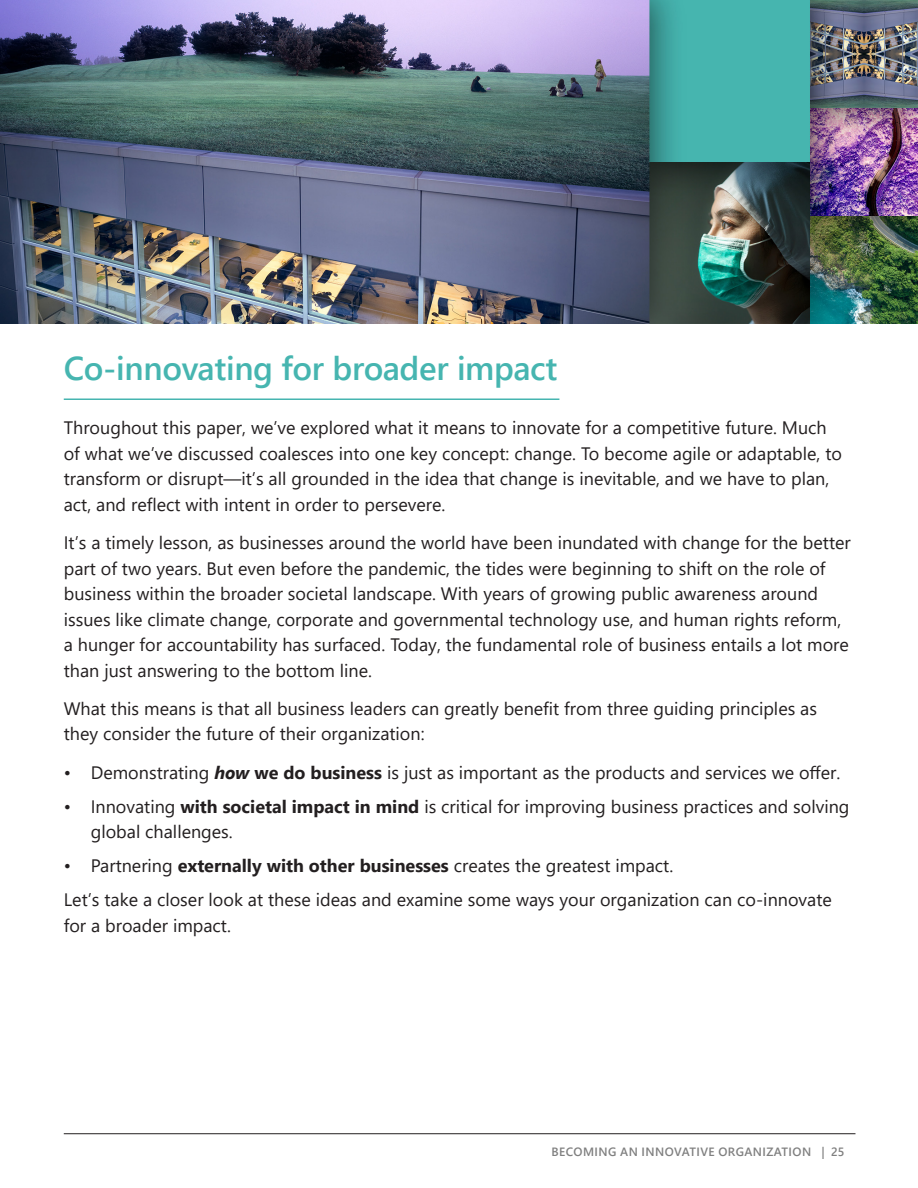
<style>
.page{position:relative;width:918px;height:1188px;background:#fff}
.page>*{position:absolute;margin:0;border:0;box-sizing:border-box;transform-origin:0 0}
.P_H1{font:600 33px "Segoe UI";letter-spacing:-.01em;color:#46b5b0}
.para{font:18px/25.5px "Segoe UI";color:#231f20}
.t1{font:600 12px "Segoe UI";letter-spacing:.035em;color:#808080}
.s1{font-weight:700;font-style:italic}
.s2{font-weight:700}
</style>
<div class="page">
<hr style="left:64px;top:1133px;width:791px;height:1px;background:#231f20">
<hr style="left:64px;top:399px;width:495px;height:1px;background:#46b5b0">
<img style="left:0;top:0;width:918px;height:324px">
<h2 class="P_H1" style="left:64px;top:338px;width:495px">Co-innovating for broader impact</h2>
<p class="para" style="left:64px;top:414px;width:780px">Throughout this paper, we’ve explored what it means to innovate for a competitive future. Much of what we’ve discussed coalesces into one key concept: change. To become agile or adaptable, to transform or disrupt—it’s all grounded in the idea that change is inevitable, and we have to plan, act, and reflect with intent in order to persevere.</p>
<p class="para" style="left:64px;top:528px;width:789px">It’s a timely lesson, as businesses around the world have been inundated with change for the better part of two years. But even before the pandemic, the tides were beginning to shift on the role of business within the broader societal landscape. With years of growing public awareness around issues like climate change, corporate and governmental technology use, and human rights reform, a hunger for accountability has surfaced. Today, the fundamental role of business entails a lot more than just answering to the bottom line.</p>
<p class="para" style="left:64px;top:694px;width:755px">What this means is that all business leaders can greatly benefit from three guiding principles as they consider the future of their organization:</p>
<p class="para" style="left:64px;top:758px;width:778px">• Demonstrating <span class="s1">how</span> <span class="s2">we do business</span> is just as important as the products and services we offer.</p>
<p class="para" style="left:91px;top:792px;width:760px;text-indent:-27px">• Innovating <span class="s2">with societal impact in mind</span> is critical for improving business practices and solving global challenges.</p>
<p class="para" style="left:64px;top:851px;width:611px">• Partnering <span class="s2">externally with other businesses</span> creates the greatest impact.</p>
<p class="para" style="left:64px;top:885px;width:770px">Let’s take a closer look at these ideas and examine some ways your organization can co-innovate for a broader impact.</p>
<p class="t1" style="left:552px;top:1140px;width:295px">BECOMING AN INNOVATIVE ORGANIZATION | 25</p>
</div>
